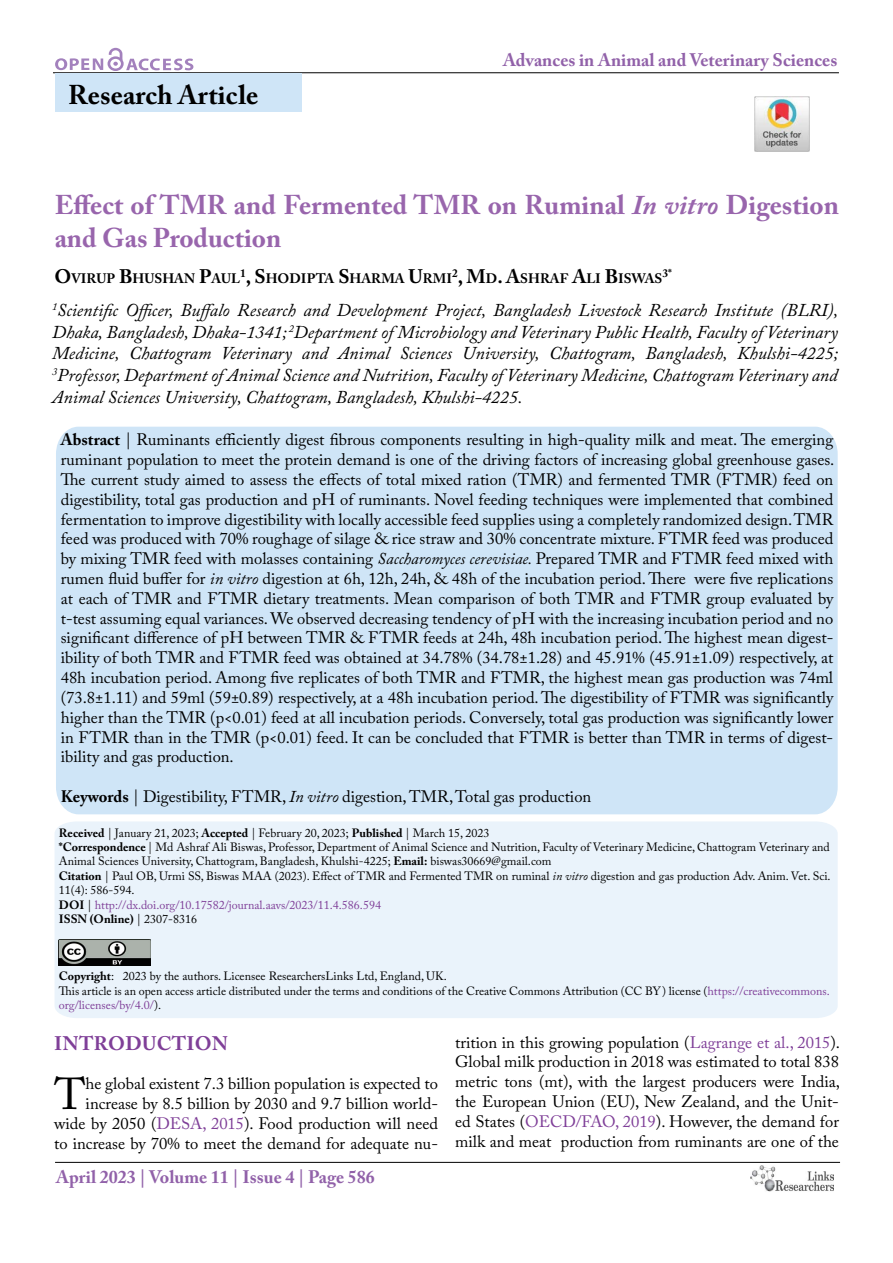
<style>
.page{position:relative;width:893px;height:1263px;background:#fff}
.page>*{position:absolute;margin:0;border:0;box-sizing:border-box;transform-origin:0 0}
.t1{font:44.4px "Adobe Caslon Pro";color:#000}
.t2{font:700 27px/32.4px "Adobe Caslon Pro";color:#7f3f98}
.t3{font:700 27px "Adobe Caslon Pro";letter-spacing:.005em;color:#000}
.t4{font:700 19.5px "Adobe Caslon Pro";letter-spacing:.015em;color:#7f3f98}
.t5{font:italic 18px/21.6px "Adobe Caslon Pro";color:#000;text-align:justify}
.t6{font:700 18px "Adobe Caslon Pro";color:#9161a9}
.t7{font:16.5px/19.8px "Adobe Caslon Pro";color:#000;text-align:justify}
.t8{font:700 13.65px "Adobe Caslon Pro";color:#000}
.t9{font:12px/14.4px "Adobe Caslon Pro";color:#000}
.t10{font:700 11.4px "Adobe Caslon Pro";color:#000}
.s1{font-style:italic}
.s2{font-size:19.5px}
.s3{font-weight:700}
.s4{color:#7f3f98}
</style>
<div class="page">
<hr style="left:53px;top:72px;width:786px;height:1px;background:#000">
<hr style="left:55px;top:1162px;width:785px;height:1px;background:#000">
<svg style="left:55px;top:48px;width:138px;height:23px"></svg>
<img style="left:750px;top:1166px;width:83px;height:26px">
<div style="left:55px;top:74px;width:247px;height:38px;background:#cfe5f7"></div>
<div style="left:56px;top:427px;width:782px;height:387px;background:#cfe5f7"></div>
<div style="left:55px;top:821px;width:783px;height:197px;background:#eaf3fb"></div>
<img style="left:59px;top:940px;width:91px;height:25px">
<img style="left:754px;top:96px;width:55px;height:56px">
<h2 class="t3" style="left:68px;top:79px;width:192px">Research Article</h2>
<p class="t6" style="left:503px;top:50px;width:336px">Advances in Animal and Veterinary Sciences</p>
<h2 class="t2" style="left:55px;top:189px;width:786px">Effect of TMR and Fermented TMR on Ruminal <span class="s1">In vitro</span> Digestion and Gas Production</h2>
<p class="t8" style="left:55px;top:271px;width:609px"><span class="s2">O</span>VIRUP <span class="s2">B</span>HUSHAN <span class="s2">P</span>AUL<sup>1</sup><span class="s2">, S</span>HODIPTA <span class="s2">S</span>HARMA <span class="s2">U</span>RMI<sup>2</sup><span class="s2">, M</span>D<span class="s2">. A</span>SHRAF <span class="s2">A</span>LI <span class="s2">B</span>ISWAS</p>
<p class="t10" style="left:662px;top:266px;width:11px">3*</p>
<p class="t5" style="left:52px;top:299px;width:788px"><sup>1</sup>Scientific Officer, Buffalo Research and Development Project, Bangladesh Livestock Research Institute (BLRI), Dhaka, Bangladesh, Dhaka-1341; <sup>2</sup>Department of Microbiology and Veterinary Public Health, Faculty of Veterinary Medicine, Chattogram Veterinary and Animal Sciences University, Chattogram, Bangladesh, Khulshi-4225; <sup>3</sup>Professor, Department of Animal Science and Nutrition, Faculty of Veterinary Medicine, Chattogram Veterinary and Animal Sciences University, Chattogram, Bangladesh, Khulshi-4225.</p>
<p class="t7" style="left:61px;top:430px;width:775px"><span class="s3">Abstract</span> | Ruminants efficiently digest fibrous components resulting in high-quality milk and meat. The emerging ruminant population to meet the protein demand is one of the driving factors of increasing global greenhouse gases.<br>The current study aimed to assess the effects of total mixed ration (TMR) and fermented TMR (FTMR) feed on digestibility, total gas production and pH of ruminants. Novel feeding techniques were implemented that combined fermentation to improve digestibility with locally accessible feed supplies using a completely randomized design. TMR feed was produced with 70% roughage of silage &amp; rice straw and 30% concentrate mixture. FTMR feed was produced by mixing TMR feed with molasses containing <span class="s1">Saccharomyces cerevisiae.</span> Prepared TMR and FTMR feed mixed with rumen fluid buffer for <span class="s1">in vitro</span> digestion at 6h, 12h, 24h, &amp; 48h of the incubation period. There were five replications at each of TMR and FTMR dietary treatments. Mean comparison of both TMR and FTMR group evaluated by t-test assuming equal variances. We observed decreasing tendency of pH with the increasing incubation period and no significant difference of pH between TMR &amp; FTMR feeds at 24h, 48h incubation period. The highest mean digest&shy;ibility of both TMR and FTMR feed was obtained at 34.78% (34.78±1.28) and 45.91% (45.91±1.09) respectively, at 48h incubation period. Among five replicates of both TMR and FTMR, the highest mean gas production was 74ml (73.8±1.11) and 59ml (59±0.89) respectively, at a 48h incubation period. The digestibility of FTMR was significantly higher than the TMR (p&lt;0.01) feed at all incubation periods. Conversely, total gas production was significantly lower in FTMR than in the TMR (p&lt;0.01) feed. It can be concluded that FTMR is better than TMR in terms of digest&shy;ibility and gas production.</p>
<p class="t7" style="left:61px;top:786px;width:532px"><span class="s3">Keywords</span> | Digestibility, FTMR, <span class="s1">In vitro</span> digestion, TMR, Total gas production</p>
<p class="t9" style="left:59px;top:825px;width:773px"><span class="s3">Received</span> | January 21, 2023; <span class="s3">Accepted</span> | February 20, 2023; <span class="s3">Published</span> | March 15, 2023<br><span class="s3">*Correspondence</span> | Md Ashraf Ali Biswas, Professor, Department of Animal Science and Nutrition, Faculty of Veterinary Medicine, Chattogram Veterinary and Animal Sciences University, Chattogram, Bangladesh, Khulshi-4225; <span class="s3">Email:</span> biswas30669@gmail.com<br><span class="s3">Citation</span> | Paul OB, Urmi SS, Biswas MAA (2023). Effect of TMR and Fermented TMR on ruminal <span class="s1">in vitro</span> digestion and gas production Adv. Anim. Vet. Sci.<br>11(4): 586-594.<br><span class="s3">DOI</span> | <span class="s4">http://dx.doi.org/10.17582/journal.aavs/2023/11.4.586.594<br></span><span class="s3">ISSN (Online)</span> | 2307-8316</p>
<p class="t9" style="left:59px;top:969px;width:772px"><span class="s3">Copyright</span>: 2023 by the authors. Licensee ResearchersLinks Ltd, England, UK.<br>This article is an open access article distributed under the terms and conditions of the Creative Commons Attribution (CC BY) license (<span class="s4">https://creativecommons. org/licenses/by/4.0/</span>).</p>
<p class="t4" style="left:54px;top:1032px;width:175px">INTRODUCTION</p>
<h1 class="t1" style="left:54px;top:1068px;width:33px">T</h1>
<p class="t7" style="left:54px;top:1074px;width:385px;text-align:right">he global existent 7.3 billion population is expected to increase by 8.5 billion by 2030 and 9.7 billion world&shy;wide by 2050 (<span class="s4">DESA, 2015</span>). Food production will need to increase by 70% to meet the demand for adequate nu-</p>
<p class="t6" style="left:56px;top:1166px;width:320px">April 2023 | Volume 11 | Issue 4 | Page 586</p>
<p class="t7" style="left:455px;top:1032px;width:387px">trition in this growing population (<span class="s4">Lagrange et al., 2015</span>).<br>Global milk production in 2018 was estimated to total 838 metric tons (mt), with the largest producers were India, the European Union (EU), New Zealand, and the Unit&shy;ed States (<span class="s4">OECD/FAO, 2019</span>). However, the demand for milk and meat production from ruminants are one of the</p>
</div>
